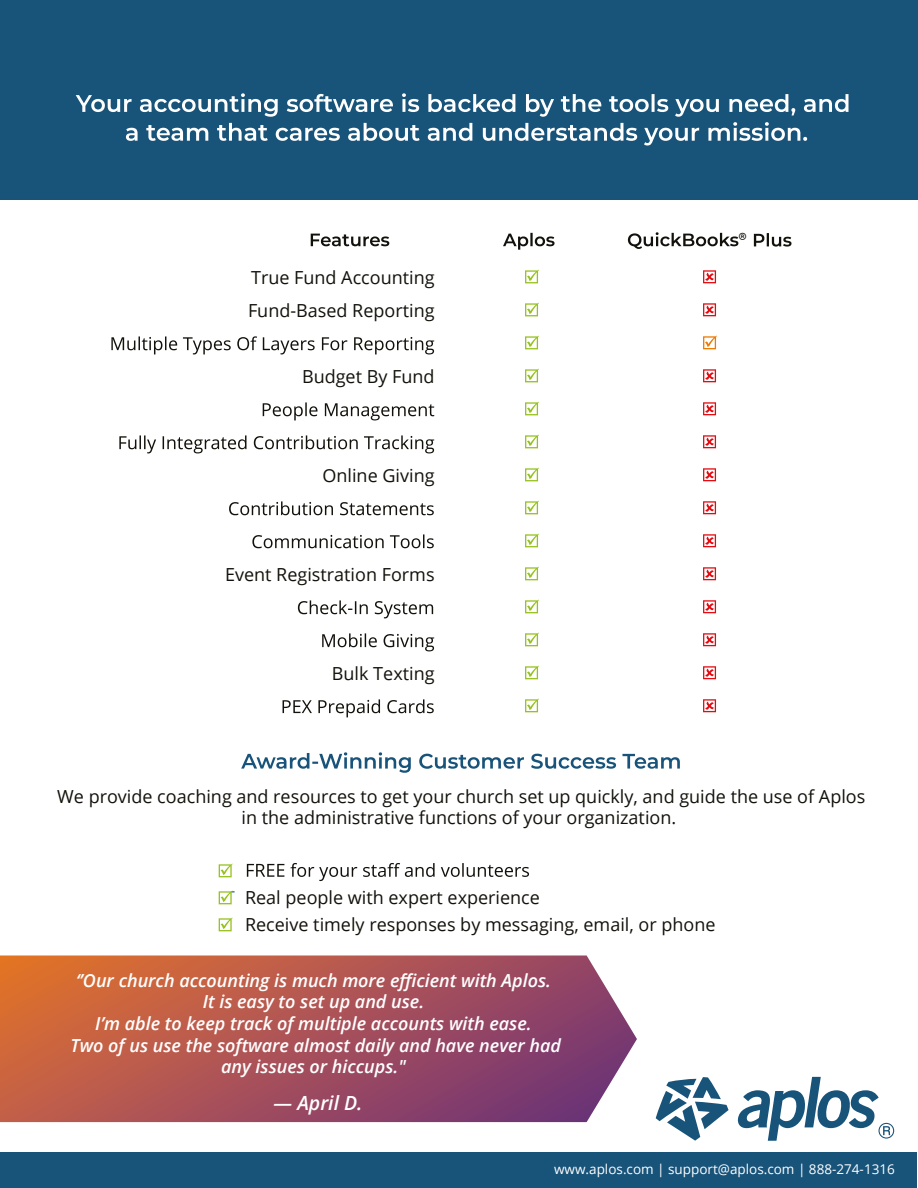
<style>
.page{position:relative;width:918px;height:1188px;background:#fff}
.page>*{position:absolute;margin:0;border:0;box-sizing:border-box;transform-origin:0 0}
.t1{font:italic 600 19.5px "Open Sans";color:#fff}
.t2{font:18px/21.6px "Open Sans";color:#12110b}
.t3{font:italic 600 18px/21.6px "Open Sans";color:#fff;text-align:center}
.t4{font:13.5px "Open Sans";color:#fff}
.t5{font:600 10.5px "Montserrat";color:#12110b}
</style>
<div class="page">
<div style="left:0;top:0;width:918px;height:200px;background:#18537a"></div>
<svg style="left:76px;top:93px;width:773px;height:53px"></svg>
<svg style="left:111px;top:336px;width:323px;height:18px"></svg>
<svg style="left:263px;top:402px;width:171px;height:18px"></svg>
<svg style="left:119px;top:435px;width:315px;height:18px"></svg>
<svg style="left:229px;top:501px;width:205px;height:14px"></svg>
<svg style="left:252px;top:534px;width:182px;height:14px"></svg>
<svg style="left:298px;top:600px;width:135px;height:18px"></svg>
<svg style="left:322px;top:633px;width:112px;height:18px"></svg>
<svg style="left:283px;top:699px;width:151px;height:18px"></svg>
<svg style="left:525px;top:270px;width:14px;height:13px"></svg>
<svg style="left:525px;top:303px;width:14px;height:13px"></svg>
<svg style="left:525px;top:336px;width:14px;height:13px"></svg>
<svg style="left:525px;top:369px;width:14px;height:13px"></svg>
<svg style="left:525px;top:402px;width:14px;height:13px"></svg>
<svg style="left:525px;top:435px;width:14px;height:13px"></svg>
<svg style="left:525px;top:468px;width:14px;height:13px"></svg>
<svg style="left:525px;top:501px;width:14px;height:13px"></svg>
<svg style="left:525px;top:534px;width:14px;height:13px"></svg>
<svg style="left:525px;top:567px;width:14px;height:13px"></svg>
<svg style="left:525px;top:600px;width:14px;height:13px"></svg>
<svg style="left:525px;top:633px;width:14px;height:13px"></svg>
<svg style="left:525px;top:666px;width:14px;height:13px"></svg>
<svg style="left:525px;top:699px;width:14px;height:13px"></svg>
<svg style="left:703px;top:270px;width:13px;height:13px"></svg>
<svg style="left:703px;top:303px;width:13px;height:13px"></svg>
<svg style="left:703px;top:336px;width:14px;height:13px"></svg>
<svg style="left:703px;top:369px;width:13px;height:13px"></svg>
<svg style="left:703px;top:402px;width:13px;height:13px"></svg>
<svg style="left:703px;top:435px;width:13px;height:13px"></svg>
<svg style="left:703px;top:468px;width:13px;height:13px"></svg>
<svg style="left:703px;top:501px;width:13px;height:13px"></svg>
<svg style="left:703px;top:534px;width:13px;height:13px"></svg>
<svg style="left:703px;top:567px;width:13px;height:13px"></svg>
<svg style="left:703px;top:600px;width:13px;height:13px"></svg>
<svg style="left:703px;top:633px;width:13px;height:13px"></svg>
<svg style="left:703px;top:666px;width:13px;height:13px"></svg>
<svg style="left:703px;top:699px;width:13px;height:13px"></svg>
<svg style="left:311px;top:234px;width:78px;height:12px"></svg>
<svg style="left:503px;top:233px;width:52px;height:17px"></svg>
<svg style="left:628px;top:232px;width:110px;height:17px"></svg>
<svg style="left:754px;top:233px;width:38px;height:14px"></svg>
<svg style="left:241px;top:752px;width:439px;height:21px"></svg>
<svg style="left:247px;top:863px;width:282px;height:18px"></svg>
<svg style="left:219px;top:864px;width:14px;height:13px"></svg>
<svg style="left:219px;top:891px;width:14px;height:13px"></svg>
<svg style="left:219px;top:918px;width:14px;height:13px"></svg>
<div style="left:0;top:1152px;width:917px;height:36px;background:#18537a"></div>
<svg style="left:656px;top:1077px;width:238px;height:64px"></svg>
<svg style="left:0;top:955px;width:637px;height:167px;background:#ac575b"></svg>
<p class="t2" style="left:248px;top:261px;width:188px;line-height:33px">True Fund Accounting<br>Fund-Based Reporting</p>
<p class="t2" style="left:302px;top:365px;width:134px">Budget By Fund</p>
<p class="t2" style="left:322px;top:464px;width:114px">Online Giving</p>
<p class="t2" style="left:225px;top:563px;width:211px">Event Registration Forms</p>
<p class="t2" style="left:332px;top:662px;width:104px">Bulk Texting</p>
<p class="t5" style="left:739px;top:228px;width:9px">®</p>
<p class="t2" style="left:57px;top:785px;width:810px;text-align:center">We provide coaching and resources to get your church set up quickly, and guide the use of Aplos in the administrative functions of your organization.</p>
<p class="t2" style="left:245px;top:883px;width:472px;line-height:27px;text-indent:-15px"><sup>-</sup> Real people with expert experience<br>Receive timely responses by messaging, email, or phone</p>
<p class="t3" style="left:71px;top:969px;width:492px">‘’Our church accounting is much more efficient with Aplos.<br>It is easy to set up and use.<br>I’m able to keep track of multiple accounts with ease.<br>Two of us use the software almost daily and have never had any issues or hiccups."</p>
<p class="t1" style="left:274px;top:1090px;width:90px">— April D.</p>
<p class="t4" style="left:554px;top:1160px;width:342px">www.aplos.com | support@aplos.com | 888-274-1316</p>
</div>
